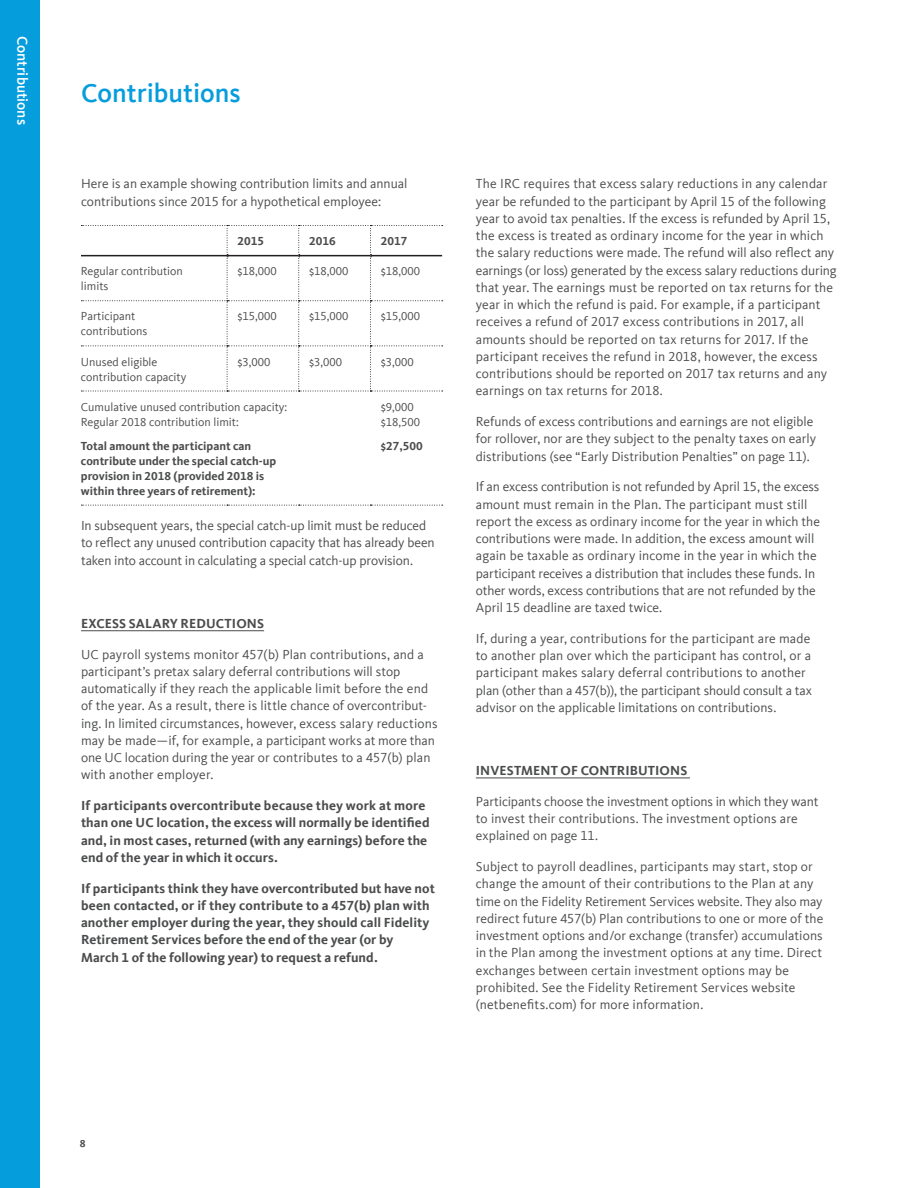
<style>
.page{position:relative;width:918px;height:1188px;background:#fff}
.page>*{position:absolute;margin:0;border:0;box-sizing:border-box;transform-origin:0 0}
.t1{font:500 27px "Kievit Offc Pro";color:#069ddc}
.t2{font:500 15px "Kievit Offc Pro";color:#fff}
.t3{font:13.5px/17.2px "Kievit Offc Pro";letter-spacing:.005em;color:#4b4c4d}
.t4{font:700 13.5px/17.2px "Kievit Offc Pro";letter-spacing:.005em;color:#4b4c4d}
.t5{font:12px/15px "Kievit Offc Pro";color:#4b4c4d}
.t6{font:700 12px/15px "Kievit Offc Pro";color:#4b4c4d}
.t7{font:700 10.5px "Kievit Offc Pro";color:#4b4c4d}
</style>
<div class="page">
<div style="left:0;top:0;width:40px;height:1188px;background:#069ddc"></div>
<hr style="left:81px;top:630px;width:183px;height:1px;background:#4b4c4d">
<svg style="left:81px;top:505px;width:362px;height:1px"></svg>
<svg style="left:81px;top:225px;width:362px;height:167px"></svg>
<hr style="left:476px;top:778px;width:214px;height:1px;background:#4b4c4d">
<p class="t2" style="left:31px;top:36px;width:90px;rotate:90deg">Contributions</p>
<h1 class="t1" style="left:81px;top:76px;width:161px">Contributions</h1>
<p class="t3" style="left:81px;top:175px;width:328px">Here is an example showing contribution limits and annual contributions since 2015 for a hypothetical employee:</p>
<p class="t6" style="left:238px;top:234px;width:28px">2015</p>
<p class="t6" style="left:309px;top:234px;width:28px">2016</p>
<p class="t6" style="left:381px;top:234px;width:28px">2017</p>
<p class="t5" style="left:81px;top:264px;width:103px">Regular contribution limits</p>
<p class="t5" style="left:238px;top:264px;width:41px">$18,000</p>
<p class="t5" style="left:309px;top:264px;width:41px">$18,000</p>
<p class="t5" style="left:381px;top:264px;width:41px">$18,000</p>
<p class="t5" style="left:81px;top:309px;width:68px">Participant contributions</p>
<p class="t5" style="left:238px;top:309px;width:41px">$15,000</p>
<p class="t5" style="left:309px;top:309px;width:41px">$15,000</p>
<p class="t5" style="left:381px;top:309px;width:41px">$15,000</p>
<p class="t5" style="left:81px;top:354px;width:107px">Unused eligible contribution capacity</p>
<p class="t5" style="left:238px;top:354px;width:34px">$3,000</p>
<p class="t5" style="left:309px;top:354px;width:34px">$3,000</p>
<p class="t5" style="left:381px;top:354px;width:34px">$3,000</p>
<p class="t5" style="left:81px;top:399px;width:208px">Cumulative unused contribution capacity:<br>Regular 2018 contribution limit:</p>
<p class="t6" style="left:81px;top:438px;width:197px">Total amount the participant can contribute under the special catch-up provision in 2018 (provided 2018 is within three years of retirement):</p>
<p class="t5" style="left:381px;top:399px;width:41px">$9,000 $18,500</p>
<p class="t6" style="left:381px;top:438px;width:43px">$27,500</p>
<p class="t3" style="left:81px;top:517px;width:355px">In subsequent years, the special catch-up limit must be reduced to reflect any unused contribution capacity that has already been taken into account in calculating a special catch-up provision.</p>
<p class="t4" style="left:81px;top:615px;width:185px">EXCESS SALARY REDUCTIONS</p>
<p class="t3" style="left:81px;top:645px;width:358px">UC payroll systems monitor 457(b) Plan contributions, and a participant’s pretax salary deferral contributions will stop automatically if they reach the applicable limit before the end of the year. As a result, there is little chance of overcontribut&shy;ing. In limited circumstances, however, excess salary reductions may be made—if, for example, a participant works at more than one UC location during the year or contributes to a 457(b) plan with another employer.</p>
<p class="t4" style="left:81px;top:797px;width:350px">If participants overcontribute because they work at more than one UC location, the excess will normally be identified and, in most cases, returned (with any earnings) before the end of the year in which it occurs.</p>
<p class="t4" style="left:81px;top:879px;width:355px">If participants think they have overcontributed but have not been contacted, or if they contribute to a 457(b) plan with another employer during the year, they should call Fidelity Retirement Services before the end of the year (or by<br>March 1 of the following year) to request a refund.</p>
<p class="t3" style="left:476px;top:175px;width:362px">The IRC requires that excess salary reductions in any calendar year be refunded to the participant by April 15 of the following year to avoid tax penalties. If the excess is refunded by April 15, the excess is treated as ordinary income for the year in which the salary reductions were made. The refund will also reflect any earnings (or loss) generated by the excess salary reductions during that year. The earnings must be reported on tax returns for the year in which the refund is paid. For example, if a participant receives a refund of 2017 excess contributions in 2017, all amounts should be reported on tax returns for 2017. If the participant receives the refund in 2018, however, the excess contributions should be reported on 2017 tax returns and any earnings on tax returns for 2018.</p>
<p class="t3" style="left:476px;top:413px;width:342px">Refunds of excess contributions and earnings are not eligible for rollover, nor are they subject to the penalty taxes on early distributions (see “Early Distribution Penalties” on page 11).</p>
<p class="t3" style="left:476px;top:478px;width:346px">If an excess contribution is not refunded by April 15, the excess amount must remain in the Plan. The participant must still report the excess as ordinary income for the year in which the contributions were made. In addition, the excess amount will again be taxable as ordinary income in the year in which the participant receives a distribution that includes these funds. In other words, excess contributions that are not refunded by the April 15 deadline are taxed twice.</p>
<p class="t3" style="left:476px;top:630px;width:338px">If, during a year, contributions for the participant are made to another plan over which the participant has control, or a participant makes salary deferral contributions to another plan (other than a 457(b)), the participant should consult a tax advisor on the applicable limitations on contributions.</p>
<p class="t4" style="left:476px;top:762px;width:213px">INVESTMENT OF CONTRIBUTIONS</p>
<p class="t3" style="left:476px;top:793px;width:344px">Participants choose the investment options in which they want to invest their contributions. The investment options are explained on page 11.</p>
<p class="t3" style="left:476px;top:858px;width:349px">Subject to payroll deadlines, participants may start, stop or change the amount of their contributions to the Plan at any time on the Fidelity Retirement Services website. They also may redirect future 457(b) Plan contributions to one or more of the investment options and/or exchange (transfer) accumulations in the Plan among the investment options at any time. Direct exchanges between certain investment options may be prohibited. See the Fidelity Retirement Services website (netbenefits.com) for more information.</p>
<p class="t7" style="left:80px;top:1138px;width:7px">8</p>
</div>
